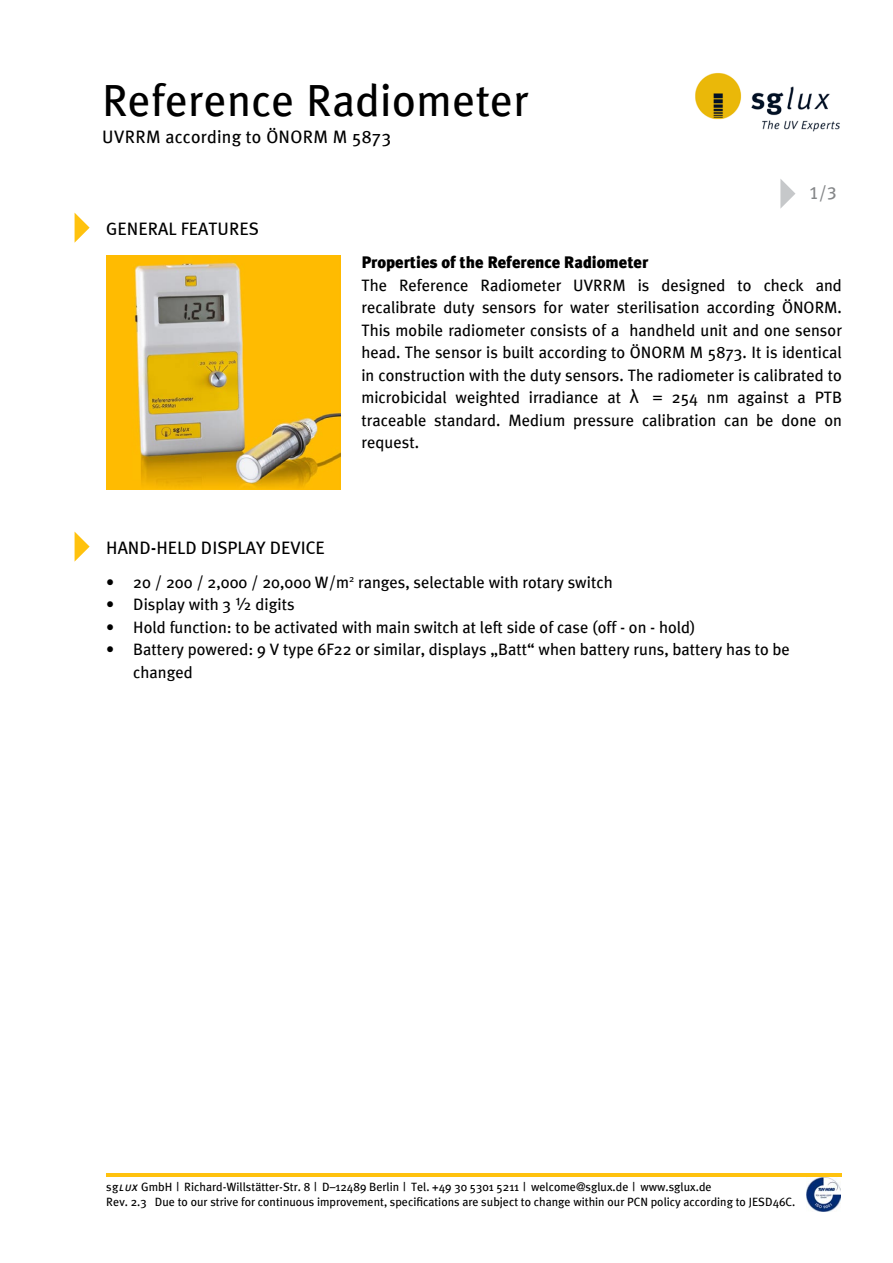
<style>
.page{position:relative;width:893px;height:1263px;background:#fff}
.page>*{position:absolute;margin:0;border:0;box-sizing:border-box;transform-origin:0 0}
.t1{font:45px "Meta Plus";letter-spacing:.005em;color:#000}
.t2{font:18px "Meta Plus Book Caps";color:#000}
.t3{font:18px "Meta Plus";letter-spacing:.01em;color:#000}
.t4{font:18px "Meta Plus Book Caps";color:#848688}
.t5{font:16.5px/22.5px "Meta Plus";color:#000;text-align:justify}
.t6{font:900 16.5px "Meta Plus";color:#000}
.t7{font:12px "Meta Plus";color:#000}
.s1{font-family:"Tahoma";font-size:18px}
.s2{font-family:"Tahoma"}
.s3{font-family:"Meta Plus Book Caps";font-style:italic}
</style>
<div class="page">
<svg style="left:75px;top:213px;width:15px;height:29px"></svg>
<img style="left:106px;top:255px;width:234px;height:234px">
<svg style="left:780px;top:179px;width:15px;height:30px"></svg>
<svg style="left:75px;top:532px;width:15px;height:29px"></svg>
<hr style="left:106px;top:1173px;width:736px;height:3px;background:#ffc20e">
<img style="left:806px;top:1178px;width:34px;height:34px">
<img style="left:695px;top:72px;width:145px;height:59px">
<p class="t1" style="left:102px;top:74px;width:428px">Reference Radiometer</p>
<p class="t3" style="left:102px;top:126px;width:291px">UVRRM according to ÖNORM M 5873</p>
<p class="t2" style="left:106px;top:218px;width:154px">GENERAL FEATURES</p>
<p class="t4" style="left:809px;top:182px;width:29px">1/3</p>
<p class="t2" style="left:106px;top:537px;width:220px">HAND-H ELD DISPLAY DEVICE</p>
<p class="t6" style="left:361px;top:253px;width:288px">Properties of the Reference Radiometer</p>
<p class="t5" style="left:361px;top:274px;width:482px">The Reference Radiometer UVRRM is designed to check and recalibrate duty sensors for water sterilisation according ÖNORM.<br>This mobile radiometer consists of a handheld unit and one sensor head. The sensor is built according to ÖNORM M 5873. It is identical in construction with the duty sensors. The radiometer is calibrated to microbicidal weighted irradiance at <span class="s1">λ</span> = 254 nm against a PTB traceable standard. Medium pressure calibration can be done on request.</p>
<p class="t5" style="left:106px;top:570px;width:10px">• • • •</p>
<p class="t5" style="left:133px;top:570px;width:481px">20 / 200 / 2,000 / 20,000 W/m<sup>2</sup> ranges, selectable with rotary switch</p>
<p class="t5" style="left:133px;top:593px;width:163px">Display with 3 <span class="s2">½</span> digits</p>
<p class="t5" style="left:133px;top:615px;width:564px">Hold function: to be activated with main switch at left side of case (off - on - hold)</p>
<p class="t5" style="left:133px;top:638px;width:658px">Battery powered: 9 V type 6F22 or similar, displays „Batt“ when battery runs, battery has to be changed</p>
<p class="t7" style="left:106px;top:1179px;width:607px">sg<span class="s3">lux</span> GmbH | Richard-Willstätter-Str. 8 | D–12489 Berlin | Tel. +49 30 5301 5211 | welcome@sglux.de | www.sglux.de</p>
<p class="t7" style="left:106px;top:1194px;width:691px">Rev. 2.3 Due to our strive for continuous improvement, specifications are subject to change within our PCN policy according to JESD46C.</p>
</div>
